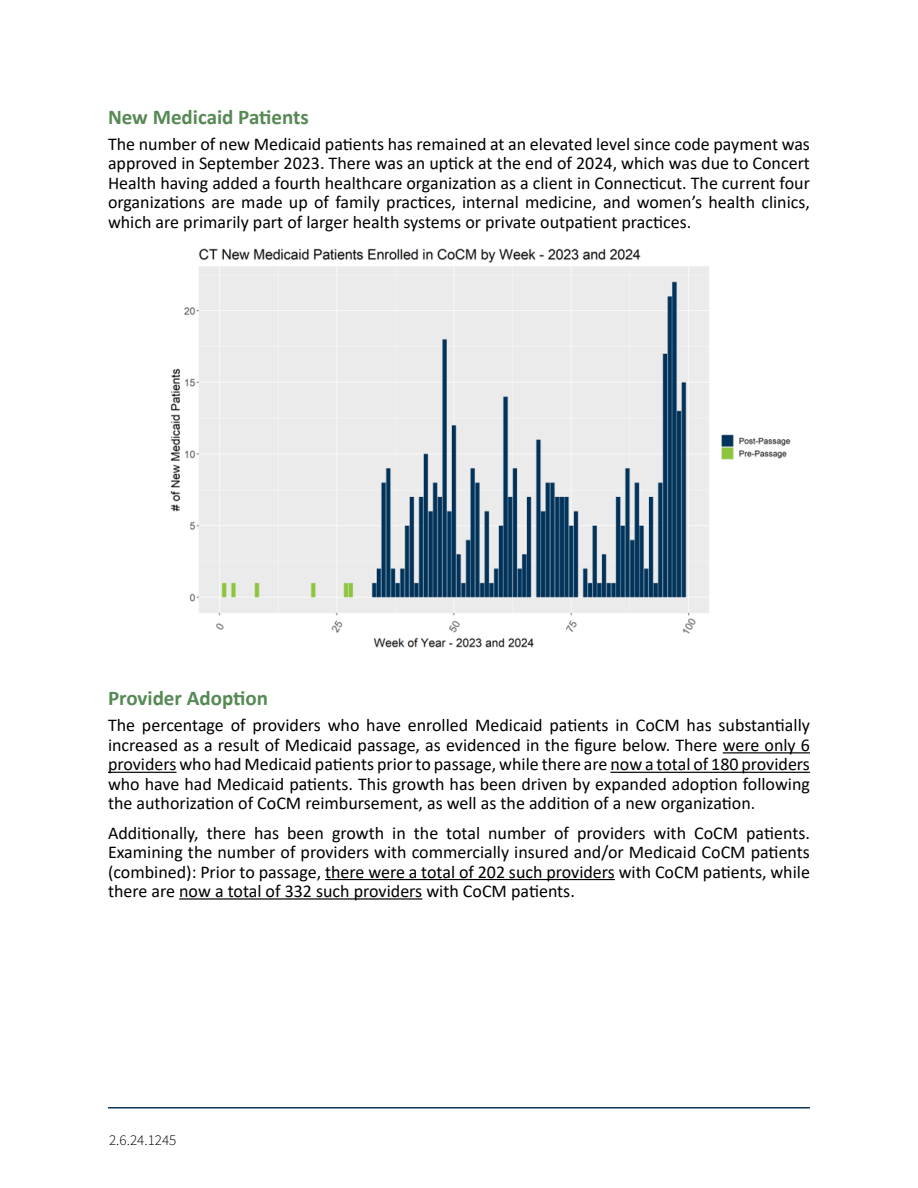
<style>
.page{position:relative;width:918px;height:1188px;background:#fff}
.page>*{position:absolute;margin:0;border:0;box-sizing:border-box;transform-origin:0 0}
.Heading_2{font:700 21px "Calibri";color:#568954}
.Body_Text{font:18px/19.4px "Calibri";color:#000;text-align:justify}
.t1{font:15px "Source Sans Variable";color:#000}
</style>
<div class="page">
<hr style="left:108px;top:1107px;width:702px;height:1px;background:#11355a">
<hr style="left:723px;top:752px;width:87px;height:1px;background:#000">
<hr style="left:108px;top:772px;width:69px;height:1px;background:#000">
<hr style="left:610px;top:772px;width:200px;height:1px;background:#000">
<hr style="left:325px;top:879px;width:290px;height:1px;background:#000">
<hr style="left:179px;top:898px;width:243px;height:2px;background:#000">
<img style="left:170px;top:248px;width:621px;height:400px">
<p class="Heading_2" style="left:108px;top:102px;width:202px">New Medicaid Patients</p>
<p class="Body_Text" style="left:108px;top:134px;width:703px">The number of new Medicaid patients has remained at an elevated level since code payment was approved in September 2023. There was an uptick at the end of 2024, which was due to Concert Health having added a fourth healthcare organization as a client in Connecticut. The current four organizations are made up of family practices, internal medicine, and women’s health clinics, which are primarily part of larger health systems or private outpatient practices.</p>
<p class="Heading_2" style="left:108px;top:683px;width:162px">Provider Adoption</p>
<p class="Body_Text" style="left:108px;top:715px;width:704px">The percentage of providers who have enrolled Medicaid patients in CoCM has substantially increased as a result of Medicaid passage, as evidenced in the figure below. There were only 6 providers who had Medicaid patients prior to passage, while there are now a total of 180 providers who have had Medicaid patients. This growth has been driven by expanded adoption following the authorization of CoCM reimbursement, as well as the addition of a new organization.</p>
<p class="Body_Text" style="left:108px;top:823px;width:703px">Additionally, there has been growth in the total number of providers with CoCM patients.<br>Examining the number of providers with commercially insured and/or Medicaid CoCM patients (combined): Prior to passage, there were a total of 202 such providers with CoCM patients, while there are now a total of 332 such providers with CoCM patients.</p>
<p class="t1" style="left:109px;top:1131px;width:69px">2.6.24.1245</p>
</div>
